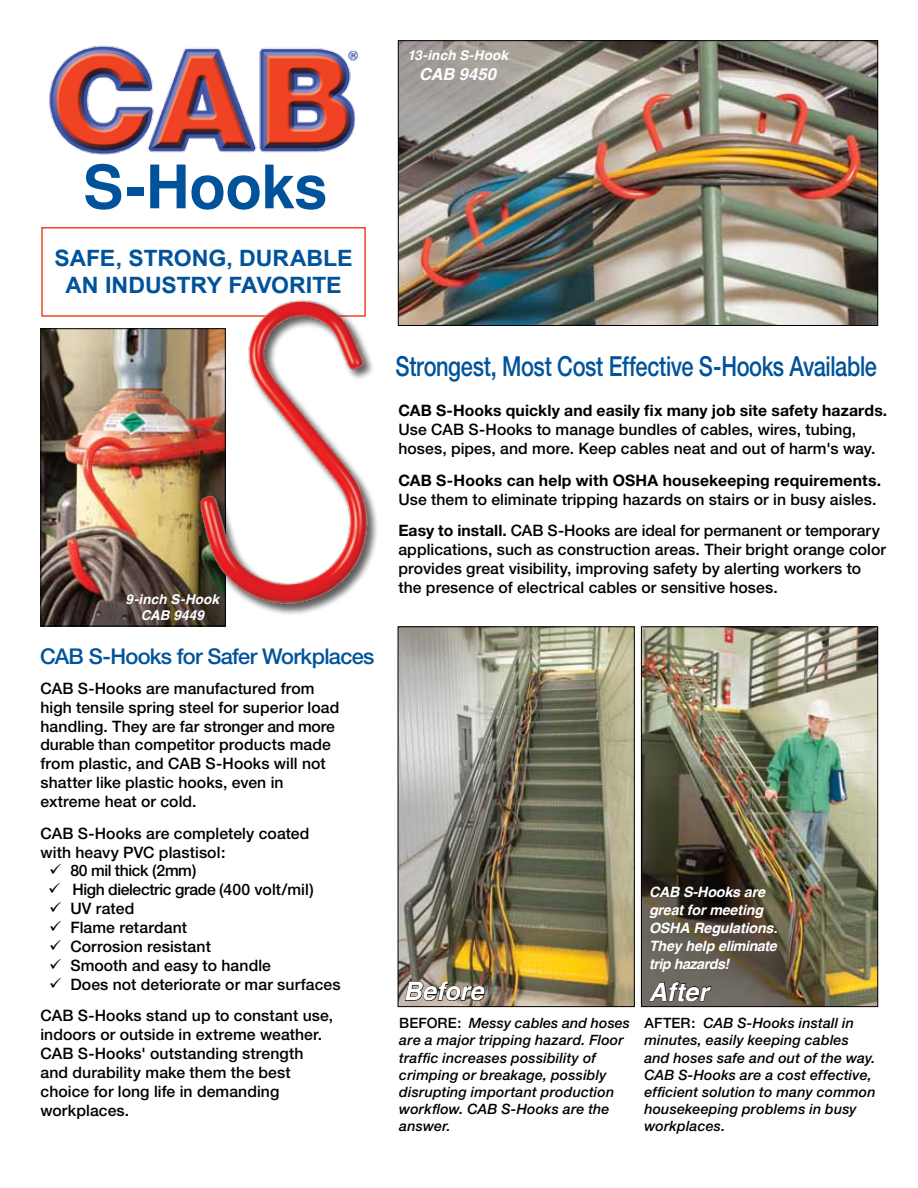
<style>
.page{position:relative;width:918px;height:1188px;background:#fff}
.page>*{position:absolute;margin:0;border:0;box-sizing:border-box;transform-origin:0 0}
.t1{font:700 60px "Helvetica";letter-spacing:-.01em;color:#00539b}
.t2{font:500 27.6px "Helvetica Neue";letter-spacing:-.02em;color:#00539b;scale:.79 1}
.t3{font:italic 700 25.5px "Helvetica";color:#fff}
.t4{font:700 condensed 22.5px/27px "Helvetica";letter-spacing:-.005em;color:#00539b;text-align:center;scale:1.25 1}
.t5{font:500 21.75px "Helvetica Neue";letter-spacing:-.03em;color:#00539b}
.t6{font:italic 700 16.5px "Helvetica";letter-spacing:.005em;color:#fff}
.t7{font:500 15.75px/18.9px "Helvetica Neue";letter-spacing:.005em;color:#000}
.t8{font:700 15.75px "Helvetica Neue";letter-spacing:.01em;color:#000}
.t9{font:500 15.75px "Helvetica Neue";letter-spacing:-.02em;color:#000}
.t10{font:500 15.75px "Helvetica Neue";letter-spacing:-.025em;color:#000}
.t11{font:italic 500 14.25px/17.1px "Helvetica Neue";letter-spacing:.01em;color:#000}
.t12{font:italic 700 14.25px/18px "Helvetica";letter-spacing:-.01em;color:#fff}
.t13{font:italic 700 13.5px/16.2px "Helvetica";letter-spacing:.01em;color:#fff;text-align:center}
.s1{font-weight:700}
.s2{font-style:normal}
</style>
<div class="page">
<img style="left:400px;top:43px;width:476px;height:281px">
<div style="left:398px;top:41px;width:480px;height:285px;border:1px solid #000"></div>
<div style="left:41px;top:227px;width:325px;height:90px;border:2px solid #ef4423"></div>
<img style="left:400px;top:629px;width:233px;height:376px">
<div style="left:398px;top:627px;width:237px;height:380px;border:1px solid #000"></div>
<img style="left:643px;top:629px;width:233px;height:376px">
<div style="left:641px;top:627px;width:237px;height:380px;border:1px solid #000"></div>
<svg style="left:405px;top:981px;width:80px;height:20px;background:#756a5e"></svg>
<svg style="left:648px;top:981px;width:64px;height:21px"></svg>
<img style="left:43px;top:331px;width:117px;height:293px">
<img style="left:160px;top:265px;width:253px;height:370px">
<img style="left:49px;top:45px;width:309px;height:110px">
<p class="t13" style="left:408px;top:47px;width:102px">13-inch S-Hook</p>
<p class="t6" style="left:419px;top:64px;width:78px">CAB 9450</p>
<h1 class="t1" style="left:83px;top:152px;width:246px">S-Hooks</h1>
<h3 class="t4" style="left:55px;top:244px;width:240px">SAFE, STRONG, DURABLE<br>AN INDUSTRY FAVORITE</h3>
<p class="t13" style="left:126px;top:591px;width:95px">9-inch S-Hook<br>CAB 9449</p>
<h3 class="t5" style="left:40px;top:643px;width:336px">CAB S-Hooks for Safer Workplaces</h3>
<p class="t7" style="left:40px;top:679px;width:300px">CAB S-Hooks are manufactured from high tensile spring steel for superior load handling. They are far stronger and more durable than competitor products made from plastic, and CAB S-Hooks will not shatter like plastic hooks, even in extreme heat or cold.</p>
<p class="t7" style="left:40px;top:823px;width:271px">CAB S-Hooks are completely coated with heavy PVC plastisol:</p>
<p class="t10" style="left:49px;top:861px;width:149px">✓ 80 mil thick (2mm)</p>
<p class="t9" style="left:48px;top:880px;width:267px">✓ High dielectric grade (400 volt/mil)</p>
<p class="t7" style="left:49px;top:899px;width:87px">✓ UV rated</p>
<p class="t7" style="left:49px;top:918px;width:139px">✓ Flame retardant</p>
<p class="t7" style="left:49px;top:937px;width:163px">✓ Corrosion resistant</p>
<p class="t7" style="left:49px;top:956px;width:223px">✓ Smooth and easy to handle</p>
<p class="t7" style="left:41px;top:968px;width:302px;line-height:31.5px;text-align:center">✓ Does not deteriorate or mar surfaces<br>CAB S-Hooks stand up to constant use,</p>
<p class="t7" style="left:40px;top:1025px;width:283px">indoors or outside in extreme weather.<br>CAB S-Hooks' outstanding strength and durability make them the best choice for long life in demanding workplaces.</p>
<h2 class="t2" style="left:396px;top:350px;width:611px">Strongest, Most Cost Effective S-Hooks Available</h2>
<p class="t8" style="left:398px;top:401px;width:490px">CAB S-Hooks quickly and easily fix many job site safety hazards.</p>
<p class="t7" style="left:398px;top:420px;width:479px">Use CAB S-Hooks to manage bundles of cables, wires, tubing, hoses, pipes, and more. Keep cables neat and out of harm's way.</p>
<p class="t8" style="left:398px;top:470px;width:484px">CAB S-Hooks can help with OSHA housekeeping requirements.</p>
<p class="t7" style="left:398px;top:483px;width:483px;line-height:31.5px">Use them to eliminate tripping hazards on stairs or in busy aisles.<br><span class="s1">Easy to install.</span> CAB S-Hooks are ideal for permanent or temporary</p>
<p class="t7" style="left:398px;top:540px;width:489px">applications, such as construction areas. Their bright orange color provides great visibility, improving safety by alerting workers to the presence of electrical cables or sensitive hoses.</p>
<p class="t12" style="left:649px;top:883px;width:130px">CAB S-Hooks are great for meeting<br>OSHA Regulations.<br>They help eliminate trip hazards!</p>
<h3 class="t3" style="left:404px;top:976px;width:82px">Before</h3>
<h3 class="t3" style="left:649px;top:976px;width:61px">After</h3>
<p class="t11" style="left:399px;top:1015px;width:232px"><span class="s2">BEFORE:</span> Messy cables and hoses are a major tripping hazard. Floor traffic increases possibility of crimping or breakage, possibly disrupting important production workflow. CAB S-Hooks are the answer.</p>
<p class="t11" style="left:644px;top:1015px;width:233px"><span class="s2">AFTER:</span> CAB S-Hooks install in minutes, easily keeping cables and hoses safe and out of the way.<br>CAB S-Hooks are a cost effective, efficient solution to many common housekeeping problems in busy workplaces.</p>
</div>
